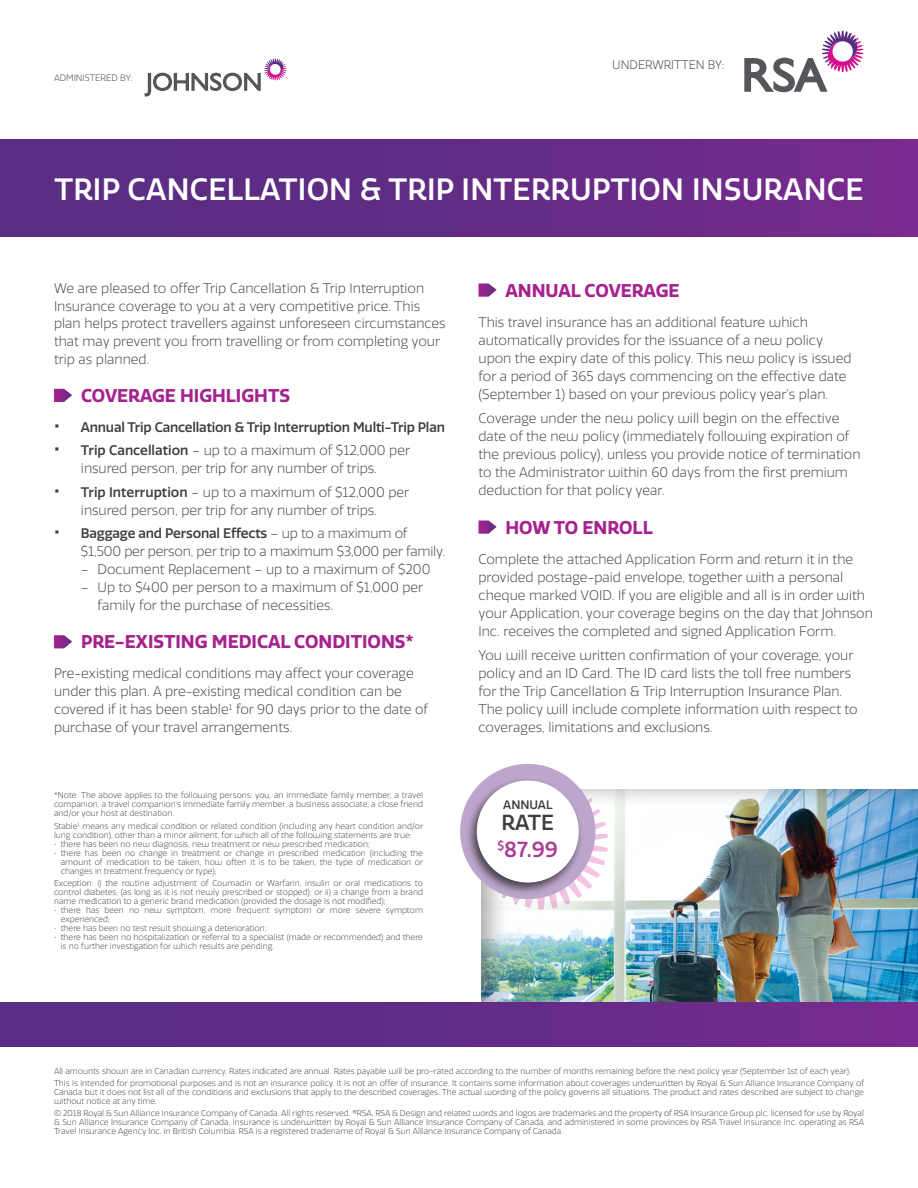
<style>
.page{position:relative;width:918px;height:1188px;background:#fff}
.page>*{position:absolute;margin:0;border:0;box-sizing:border-box;transform-origin:0 0}
.t1{font:500 30px "RSA Sans";letter-spacing:.01em;color:#fff}
.t2{font:500 21.15px/26.7px "RSA Sans";color:#ac3d96}
.t3{font:700 18px "RSA Sans";color:#a6228e}
.t4{font:300 13.5px/18px "RSA Sans";color:#3e3e3f}
.t5{font:500 13.5px "RSA Sans";letter-spacing:-.015em;color:#3e3e3f}
.t6{font:300 12px "RSA Sans";color:#3e3e3f}
.t7{font:500 12px "RSA Sans";color:#3e3e3f}
.t8{font:300 9px "RSA Sans";color:#3e3e3f}
.t9{font:300 8.25px/9px "RSA Sans";color:#3e3e3f}
.s1{font-weight:700;font-size:16.5px}
.s2{font-weight:500}
.s3{color:#3e3e3f}
</style>
<div class="page">
<div style="left:0;top:140px;width:918px;height:97px;background:linear-gradient(to right,#552d80,#752a8d)"></div>
<div style="left:479px;top:787px;width:439px;height:248px;background:#231f20;opacity:.36"></div>
<svg style="left:54px;top:389px;width:18px;height:13px"></svg>
<svg style="left:54px;top:635px;width:18px;height:13px"></svg>
<svg style="left:478px;top:284px;width:19px;height:13px"></svg>
<svg style="left:478px;top:520px;width:19px;height:14px"></svg>
<div style="left:0;top:1002px;width:918px;height:45px;background:linear-gradient(to right,#552d80,#752a8d)"></div>
<svg style="left:479px;top:776px;width:129px;height:134px"></svg>
<div style="left:460px;top:764px;width:135px;height:135px;background:#bda6cc;border-radius:50%"></div>
<div style="left:465px;top:777px;width:119px;height:119px;background:#231f20;opacity:.75"></div>
<div style="left:477px;top:781px;width:102px;height:102px;background:#fff;border-radius:50%"></div>
<svg style="left:744px;top:31px;width:119px;height:61px"></svg>
<svg style="left:144px;top:58px;width:142px;height:39px"></svg>
<p class="t8" style="left:54px;top:72px;width:26px">Administered</p>
<p class="t8" style="left:120px;top:72px;width:14px">by :</p>
<h3 class="t6" style="left:612px;top:57px;width:113px">UNDERWRITTEN BY:</h3>
<h1 class="t1" style="left:54px;top:171px;width:35px">Trip</h1>
<h1 class="t1" style="left:128px;top:171px;width:296px">Cance llati on &amp; Trip</h1>
<h1 class="t1" style="left:462px;top:171px;width:52px">Interr</h1>
<h1 class="t1" style="left:570px;top:171px;width:275px">uption Insurance</h1>
<p class="t4" style="left:54px;top:280px;width:393px">We are pleased to offer Trip Cancellation &amp; Trip Interruption Insurance coverage to you at a very competitive price. This plan helps protect travellers against unforeseen circumstances that may prevent you from travelling or from completing your trip as planned.</p>
<h3 class="t3" style="left:81px;top:385px;width:210px">COVERAGE HIGHLIGHTS</h3>
<h3 class="t5" style="left:54px;top:419px;width:392px"><span class="s1">•</span> Annual Trip Cancellation &amp; Trip Interruption Multi-Trip Plan</h3>
<h3 class="t4" style="left:54px;top:442px;width:358px;text-align:center"><span class="s1">•</span> <span class="s2">Trip Cancellation</span> – up to a maximum of $12,000 per insured person, per trip for any number of trips.</h3>
<h3 class="t4" style="left:54px;top:483px;width:357px;text-align:center"><span class="s1">•</span> <span class="s2">Trip Interruption</span> – up to a maximum of $12,000 per insured person, per trip for any number of trips.</h3>
<h3 class="t4" style="left:81px;top:525px;width:366px;text-indent:-27px"><span class="s1">•</span> <span class="s2">Baggage and Personal Effects</span> – up to a maximum of $1,500 per person, per trip to a maximum $3,000 per family.</h3>
<h3 class="t4" style="left:81px;top:561px;width:351px">– Document Replacement – up to a maximum of $200</h3>
<h3 class="t4" style="left:97px;top:579px;width:327px;text-indent:-16px">– Up to $400 per person to a maximum of $1,000 per family for the purchase of necessities.</h3>
<h3 class="t3" style="left:81px;top:631px;width:334px">PRE-EXISTING MEDICAL CONDITIONS*</h3>
<h3 class="t4" style="left:54px;top:665px;width:376px">Pre-existing medical conditions may affect your coverage under this plan. A pre-existing medical condition can be covered if it has been stable<sup>1</sup> for 90 days prior to the date of purchase of your travel arrangements.</h3>
<p class="t9" style="left:54px;top:791px;width:371px;text-align:justify">*Note: The above applies to the following persons: you, an immediate family member, a travel companion, a travel companion’s immediate family member, a business associate, a close friend and/or your host at destination.</p>
<p class="t9" style="left:54px;top:821px;width:371px">Stable<sup>1</sup> means any medical condition or related condition (including any heart condition and/or lung condition), other than a minor ailment, for which all of the following statements are true:</p>
<p class="t9" style="left:54px;top:839px;width:317px">• there has been no new diagnosis, new treatment or new prescribed medication;</p>
<p class="t9" style="left:61px;top:848px;width:364px;text-align:justify;text-indent:-7px">• there has been no change in treatment or change in prescribed medication (including the amount of medication to be taken, how often it is to be taken, the type of medication or changes in treatment frequency or type);</p>
<p class="t9" style="left:54px;top:879px;width:371px;text-align:justify">Exception: i) the routine adjustment of Coumadin or Warfarin, insulin or oral medications to control diabetes, (as long as it is not newly prescribed or stopped); or ii) a change from a brand name medication to a generic brand medication (provided the dosage is not modified);</p>
<p class="t9" style="left:61px;top:906px;width:364px;text-indent:-7px">• there has been no new symptom, more frequent symptom or more severe symptom experienced;</p>
<p class="t9" style="left:54px;top:924px;width:214px">• there has been no test result showing a deterioration;</p>
<p class="t9" style="left:61px;top:933px;width:364px;text-indent:-7px">• there has been no hospitalization or referral to a specialist (made or recommended) and there is no further investigation for which results are pending.</p>
<h3 class="t3" style="left:506px;top:279px;width:176px">ANNUAL COVERAGE</h3>
<p class="t4" style="left:478px;top:313px;width:375px">This travel insurance has an additional feature which automatically provides for the issuance of a new policy upon the expiry date of this policy. This new policy is issued for a period of 365 days commencing on the effective date (September 1) based on your previous policy year’s plan.</p>
<p class="t4" style="left:478px;top:410px;width:384px">Coverage under the new policy will begin on the effective date of the new policy (immediately following expiration of the previous policy), unless you provide notice of termination to the Administrator within 60 days from the first premium deduction for that policy year.</p>
<h3 class="t3" style="left:506px;top:516px;width:149px">HOW TO ENROLL</h3>
<p class="t4" style="left:478px;top:550px;width:396px">Complete the attached Application Form and return it in the provided postage-paid envelope, together with a personal cheque marked VOID. If you are eligible and all is in order with your Application, your coverage begins on the day that Johnson Inc. receives the completed and signed Application Form.</p>
<p class="t4" style="left:478px;top:647px;width:381px">You will receive written confirmation of your coverage, your policy and an ID Card. The ID card lists the toll free numbers for the Trip Cancellation &amp; Trip Interruption Insurance Plan.<br>The policy will include complete information with respect to coverages, limitations and exclusions.</p>
<h3 class="t7" style="left:503px;top:798px;width:51px">Annual</h3>
<h2 class="t2" style="left:497px;top:809px;width:62px"><span class="s3">Rate </span><sup>$</sup>87.99</h2>
<p class="t9" style="left:54px;top:1065px;width:812px;line-height:12.3px">All amounts shown are in Canadian currency. Rates indicated are annual. Rates payable will be pro-rated according to the number of months remaining before the next policy year (September 1st of each year).<br>This is intended for promotional purposes and is not an insurance policy. It is not an offer of insurance. It contains some information about coverages underwritten by Royal &amp; Sun Alliance Insurance Company of</p>
<p class="t9" style="left:54px;top:1087px;width:811px">Canada but it does not list all of the conditions and exclusions that apply to the described coverages. The actual wording of the policy governs all situations. The product and rates described are subject to change without notice at any time.</p>
<p class="t9" style="left:54px;top:1109px;width:812px;text-align:justify">© 2018 Royal &amp; Sun Alliance Insurance Company of Canada. All rights reserved. ®RSA, RSA &amp; Design and related words and logos are trademarks and the property of RSA Insurance Group plc, licensed for use by Royal &amp; Sun Alliance Insurance Company of Canada. Insurance is underwritten by Royal &amp; Sun Alliance Insurance Company of Canada, and administered in some provinces by RSA Travel Insurance Inc. operating as RSA Travel Insurance Agency Inc. in British Columbia. RSA is a registered tradename of Royal &amp; Sun Alliance Insurance Company of Canada.</p>
</div>
